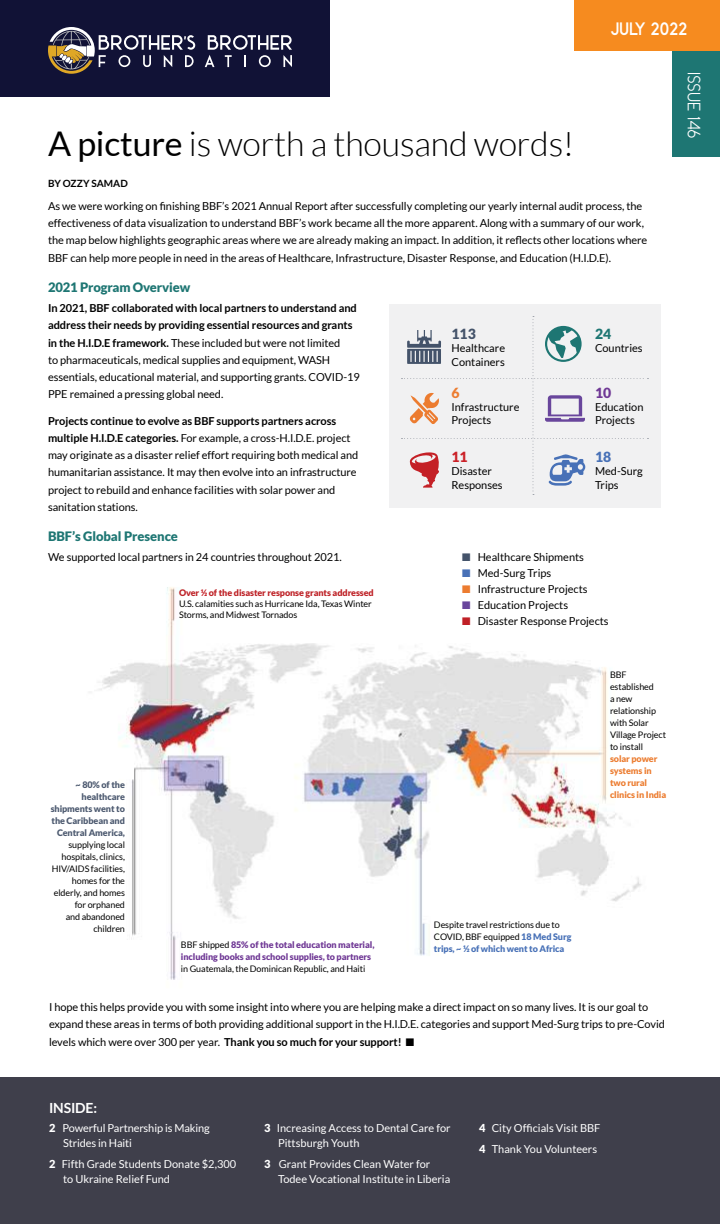
<style>
.page{position:relative;width:720px;height:1224px;background:#fff}
.page>*{position:absolute;margin:0;border:0;box-sizing:border-box;transform-origin:0 0}
.t1{font:300 34px "Lato";letter-spacing:-.005em;color:#000}
.t2{font:18px "Carrol";letter-spacing:.01em;color:#fff}
.t3{font:700 18px "Carrol";color:#fff}
.t4{font:700 14px "Lato";letter-spacing:-.01em;color:#fff}
.t5{font:900 14px "Lato";color:#44536a}
.t6{font:900 14px "Lato";color:#1e7673}
.t7{font:900 14px "Lato";color:#6f3895}
.t8{font:900 14px "Lato";color:#4871b7}
.t9{font:900 14px "Lato";color:#cb2027}
.t10{font:900 14px "Lato";color:#ec7c30}
.t11{font:900 13px "Lato";letter-spacing:-.01em;color:#1e7673}
.t12{font:11px/17.2px "Lato";letter-spacing:-.005em;color:#000}
.t13{font:11px/15px "Lato";color:#fff}
.t14{font:700 10px "Lato";color:#000}
.t15{font:9px/12px "Lato";letter-spacing:-.01em;color:#000}
.t16{font:900 9px/12px "Lato";letter-spacing:-.01em;color:#6f3895}
.t17{font:900 9px/12px "Lato";letter-spacing:-.01em;color:#4d5a70;text-align:right}
.t18{font:900 9px/12px "Lato";letter-spacing:-.01em;color:#ec7d31}
.s1{font-weight:400}
.s2{font-weight:700}
.s3{font-weight:900;color:#be2227}
.s4{font-weight:900;color:#c42026}
.s5{font-weight:400;color:#000}
.s6{color:#44536a}
.s7{color:#4871b7}
.s8{color:#ec7c30}
.s9{color:#69469c}
.s10{color:#c02026}
.s11{font-weight:900;color:#4871b7}
.s12{font-weight:900}
</style>
<div class="page">
<div style="left:0;top:1077px;width:720px;height:147px;background:#3f3f4b"></div>
<div style="left:0;top:0;width:330px;height:96px;background:#111236"></div>
<svg style="left:205px;top:35px;width:87px;height:32px"></svg>
<svg style="left:48px;top:27px;width:148px;height:47px"></svg>
<div style="left:672px;top:41px;width:48px;height:115px;background:#1e7673"></div>
<div style="left:574px;top:0;width:146px;height:51px;background:#f68b1f"></div>
<img style="left:98px;top:587px;width:544px;height:393px">
<div style="left:389px;top:304px;width:272px;height:204px;background:#f1f1f2"></div>
<svg style="left:402px;top:316px;width:247px;height:179px"></svg>
<h1 class="t1" style="left:48px;top:126px;width:528px"><span class="s1">A picture</span> is worth a thousand words!</h1>
<p class="t14" style="left:48px;top:178px;width:81px">BY OZZY SAMAD</p>
<h2 class="t3" style="left:611px;top:19px;width:78px">JULY 2022</h2>
<h2 class="t2" style="left:704px;top:73px;width:69px;rotate:90deg">Issue 146</h2>
<p class="t12" style="left:48px;top:197px;width:601px">As we were working on finishing BBF’s 2021 Annual Report after successfully completing our yearly internal audit process, the effectiveness of data visualization to understand BBF’s work became all the more apparent. Along with a summary of our work, the map below highlights geographic areas where we are already making an impact. In addition, it reflects other locations where BBF can help more people in need in the areas of Healthcare, Infrastructure, Disaster Response, and Education (H.I.D.E).</p>
<p class="t11" style="left:48px;top:279px;width:144px">2021 Program Overview</p>
<p class="t12" style="left:48px;top:299px;width:314px"><span class="s2">In 2021, BBF collaborated with local partners to understand and address their needs by providing essential resources and grants in the H.I.D.E framework.</span> These included but were not limited<br>to pharmaceuticals, medical supplies and equipment, WASH essentials, educational material, and supporting grants. COVID-19<br>PPE remained a pressing global need.</p>
<p class="t12" style="left:48px;top:412px;width:312px"><span class="s2">Projects continue to evolve as BBF supports partners across multiple H.I.D.E categories.</span> For example, a cross-H.I.D.E. project may originate as a disaster relief effort requiring both medical and humanitarian assistance. It may then evolve into an infrastructure project to rebuild and enhance facilities with solar power and sanitation stations.</p>
<p class="t11" style="left:48px;top:529px;width:132px">BBF’s Global Presence</p>
<p class="t12" style="left:48px;top:549px;width:295px">We supported local partners in 24 countries throughout 2021.</p>
<p class="t15" style="left:179px;top:587px;width:196px;line-height:11px"><span class="s3">Over</span> <span class="s4">½</span> <span class="s3">of the disaster response grants addressed<br></span>U.S. calamities such as Hurricane Ida, Texas Winter<br>Storms, and Midwest Tornados</p>
<p class="t17" style="left:51px;top:779px;width:76px">~ 80% of the healthcare shipments went to the Caribbean and<br>Central America,</p>
<p class="t15" style="left:52px;top:839px;width:75px;text-align:right">supplying local hospitals, clinics,<br>HIV/AIDS facilities, homes for the elderly, and homes for orphaned<br>and abandoned children</p>
<p class="t16" style="left:181px;top:939px;width:195px"><span class="s5">BBF shipped</span> 85% of the total education material, including books and school supplies, to partners</p>
<p class="t15" style="left:181px;top:963px;width:186px">in Guatemala, the Dominican Republic, and Haiti</p>
<p class="t5" style="left:452px;top:326px;width:26px">113</p>
<p class="t12" style="left:452px;top:342px;width:55px;line-height:13.2px">Healthcare<br>Containers</p>
<p class="t10" style="left:452px;top:384px;width:10px">6</p>
<p class="t12" style="left:452px;top:400px;width:69px;line-height:13.2px">Infrastructure<br>Projects</p>
<p class="t9" style="left:452px;top:449px;width:18px">11</p>
<p class="t12" style="left:452px;top:465px;width:53px;line-height:13.2px">Disaster<br>Responses</p>
<p class="t6" style="left:595px;top:326px;width:18px">24</p>
<p class="t12" style="left:595px;top:340px;width:49px">Countries</p>
<p class="t7" style="left:595px;top:384px;width:18px">10</p>
<p class="t12" style="left:595px;top:400px;width:50px;line-height:13.2px">Education<br>Projects</p>
<p class="t8" style="left:595px;top:449px;width:18px">18</p>
<p class="t12" style="left:595px;top:465px;width:49px;line-height:13.2px">Med-Surg<br>Trips</p>
<p class="t12" style="left:462px;top:548px;width:124px"><span class="s6">■</span> Healthcare Shipments</p>
<p class="t12" style="left:462px;top:564px;width:91px"><span class="s7">■</span> Med-Surg Trips</p>
<p class="t12" style="left:462px;top:580px;width:127px"><span class="s8">■</span> Infrastructure Projects</p>
<p class="t12" style="left:462px;top:596px;width:108px"><span class="s9">■</span> Education Projects</p>
<p class="t12" style="left:462px;top:612px;width:148px"><span class="s10">■</span> Disaster Response Projects</p>
<p class="t15" style="left:610px;top:669px;width:58px">BBF established<br>a new relationship with Solar<br>Village Project to install</p>
<p class="t18" style="left:610px;top:753px;width:58px">solar power systems in two rural clinics in India</p>
<p class="t15" style="left:434px;top:919px;width:139px">Despite travel restrictions due to<br>COVID, BBF equipped <span class="s11">18 Med Surg trips, ~ ½ of which went to Africa</span></p>
<p class="t12" style="left:49px;top:998px;width:618px">I hope this helps provide you with some insight into where you are helping make a direct impact on so many lives. It is our goal to expand these areas in terms of both providing additional support in the H.I.D.E. categories and support Med-Surg trips to pre-Covid levels which were over 300 per year. <span class="s2">Thank you so much for your support!</span> ■</p>
<p class="t4" style="left:49px;top:1100px;width:50px">INSIDE:</p>
<p class="t13" style="left:63px;top:1120px;width:148px;text-indent:-14px"><span class="s12">2</span> Powerful Partnership is Making<br>Strides in Haiti</p>
<p class="t13" style="left:63px;top:1156px;width:175px;text-indent:-14px"><span class="s12">2</span> Fifth Grade Students Donate $2,300 to Ukraine Relief Fund</p>
<p class="t13" style="left:278px;top:1120px;width:174px;text-indent:-14px"><span class="s12">3</span> Increasing Access to Dental Care for<br>Pittsburgh Youth</p>
<p class="t13" style="left:278px;top:1156px;width:174px;text-indent:-14px"><span class="s12">3</span> Grant Provides Clean Water for<br>Todee Vocational Institute in Liberia</p>
<p class="t13" style="left:479px;top:1117px;width:123px;line-height:21px"><span class="s12">4</span> City Officials Visit BBF<br><span class="s12">4</span> Thank You Volunteers</p>
</div>
